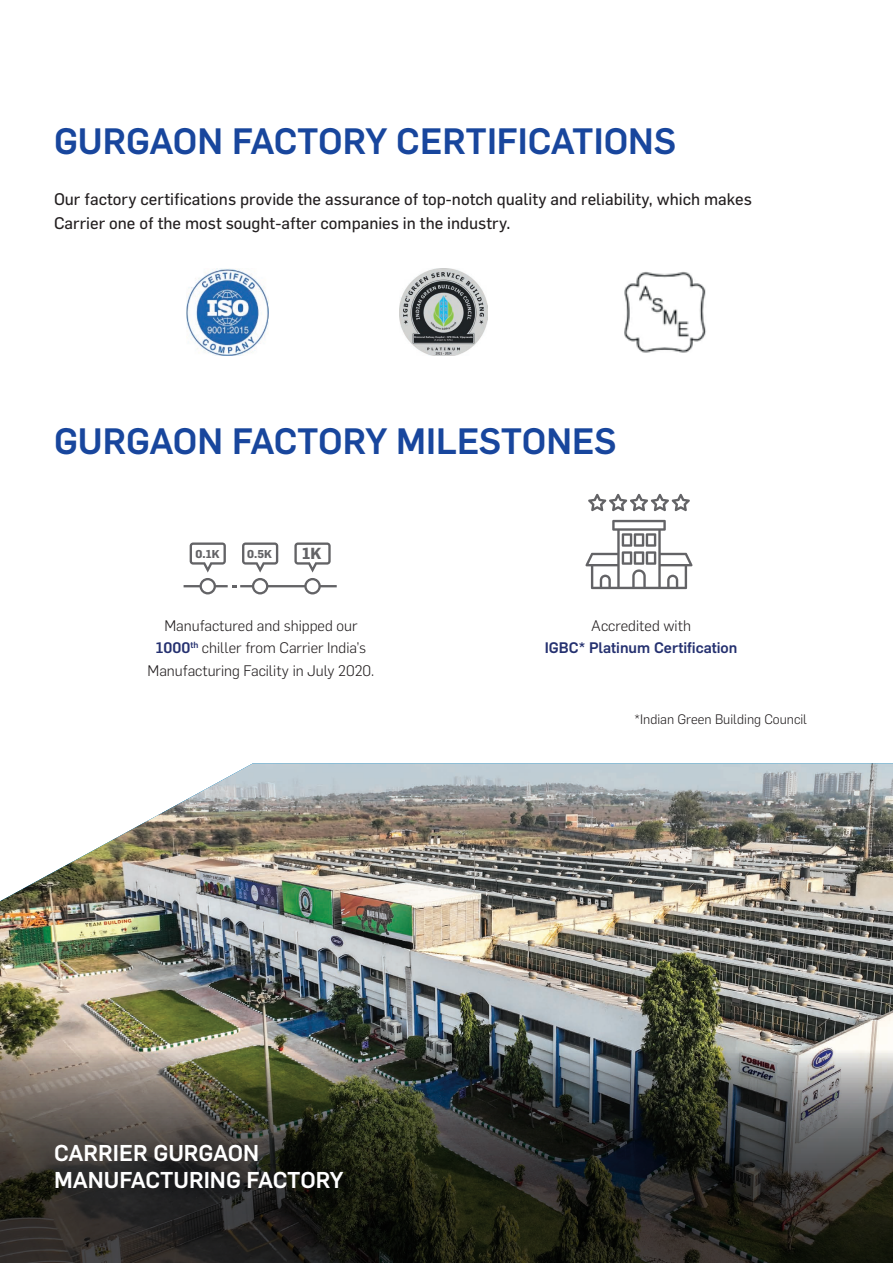
<style>
.page{position:relative;width:893px;height:1263px;background:#fff}
.page>*{position:absolute;margin:0;border:0;box-sizing:border-box;transform-origin:0 0}
.t1{font:500 36px "Flama";color:#18469d}
.t2{font:500 22.5px "Flama";color:#fff}
.t3{font:16.5px/24px "Flama";color:#231f20}
.t4{font:700 15.75px "Flama";color:#636366}
.t5{font:300 15px/22.5px "Flama";color:#231f20;text-align:center}
.t6{font:500 15px "Flama";color:#253170}
.t7{font:300 13.5px "Flama";color:#231f20}
.t8{font:700 11.25px "Flama";color:#636366}
.s1{font-weight:500;color:#253170}
</style>
<div class="page">
<img style="left:0;top:763px;width:893px;height:287px">
<img style="left:187px;top:268px;width:82px;height:87px">
<img style="left:624px;top:272px;width:82px;height:81px">
<img style="left:400px;top:268px;width:88px;height:87px">
<svg style="left:585px;top:494px;width:107px;height:95px"></svg>
<svg style="left:190px;top:542px;width:36px;height:30px"></svg>
<svg style="left:242px;top:542px;width:36px;height:30px"></svg>
<svg style="left:294px;top:542px;width:37px;height:30px"></svg>
<svg style="left:184px;top:578px;width:153px;height:16px"></svg>
<svg style="left:0;top:1050px;width:893px;height:213px;background:#3a3a32"></svg>
<p class="t1" style="left:54px;top:115px;width:624px">GURGAON FACTORY CERTIFICATIONS</p>
<p class="t3" style="left:54px;top:186px;width:699px">Our factory certifications provide the assurance of top-notch quality and reliability, which makes<br>Carrier one of the most sought-after companies in the industry.</p>
<p class="t1" style="left:54px;top:415px;width:564px">GURGAON FACTORY MILESTONES</p>
<p class="t8" style="left:196px;top:545px;width:25px">0.1K</p>
<p class="t8" style="left:247px;top:545px;width:26px">0.5K</p>
<p class="t4" style="left:302px;top:542px;width:21px">1K</p>
<p class="t5" style="left:148px;top:613px;width:228px">Manufactured and shipped our<br><span class="s1">1000</span><sup>th</sup> chiller from Carrier India’s<br>Manufacturing Facility in July 2020.</p>
<p class="t5" style="left:591px;top:613px;width:101px">Accredited with</p>
<p class="t6" style="left:545px;top:637px;width:194px">IGBC* Platinum Certification</p>
<p class="t2" style="left:54px;top:1136px;width:207px">CARRIER GURGAON</p>
<p class="t2" style="left:54px;top:1163px;width:291px">MANUFACTURING FACTORY</p>
<p class="t7" style="left:635px;top:710px;width:174px">*Indian Green Building Council</p>
</div>
